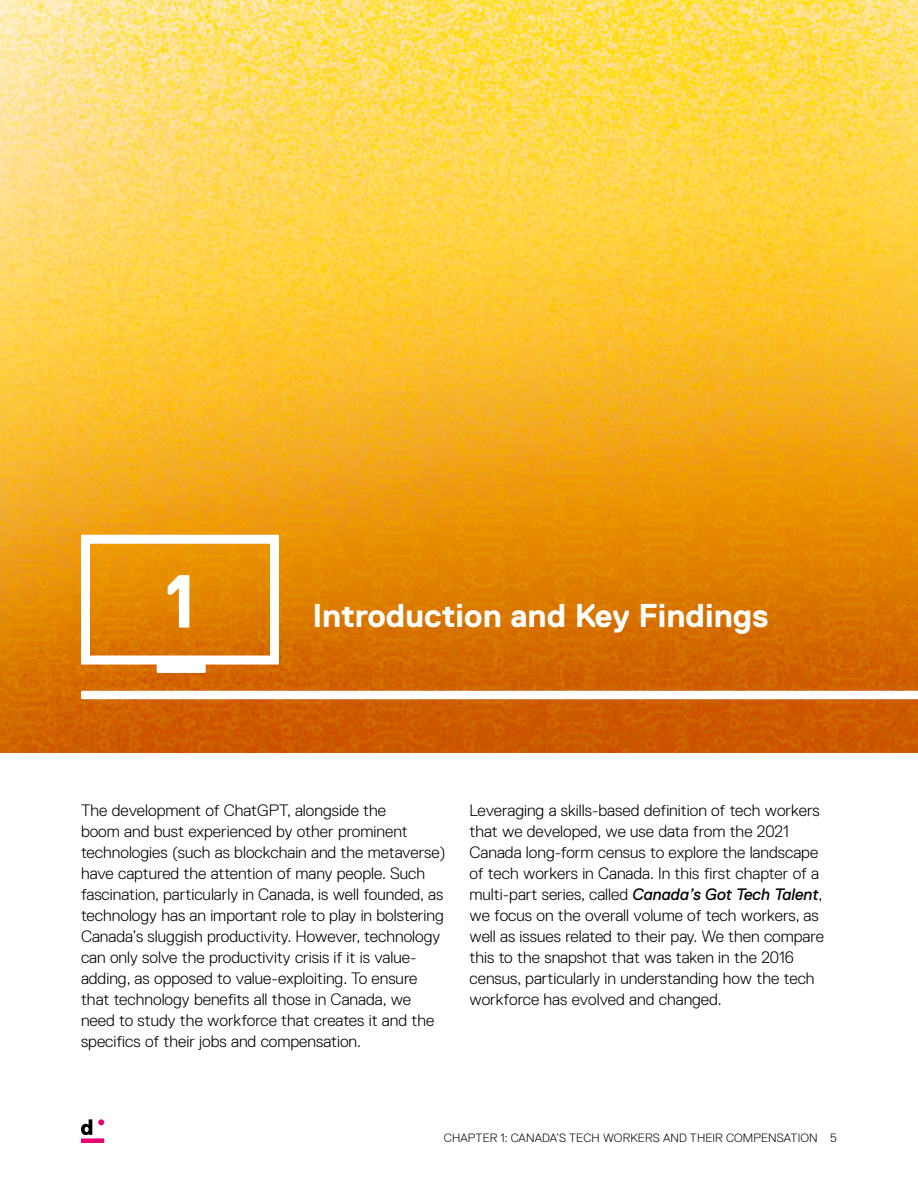
<style>
.page{position:relative;width:918px;height:1188px;background:#fff}
.page>*{position:absolute;margin:0;border:0;box-sizing:border-box;transform-origin:0 0}
.Chapter_Number{font:700 75px "Replica Std";color:#fff}
.Heading_1{font:700 33px "Replica Std";color:#fff}
.Body_copy{font:300 16.5px/21px "Replica Std";color:#000}
.t1{font:300 12px "Replica Std";letter-spacing:.01em;color:#000}
.s1{font-weight:400;font-style:italic}
</style>
<div class="page">
<img style="left:0;top:0;width:918px;height:753px">
<svg style="left:81px;top:691px;width:837px;height:8px"></svg>
<svg style="left:81px;top:1119px;width:23px;height:24px"></svg>
<div style="left:81px;top:535px;width:198px;height:130px;border:9px solid #fff"></div>
<svg style="left:157px;top:664px;width:49px;height:9px"></svg>
<p class="Chapter_Number" style="left:165px;top:560px;width:32px">1</p>
<h1 class="Heading_1" style="left:312px;top:597px;width:458px">Introduction and Key Findings</h1>
<p class="Body_copy" style="left:81px;top:800px;width:366px">The development of ChatGPT, alongside the<br>boom and bust experienced by other prominent technologies (such as blockchain and the metaverse) have captured the attention of many people. Such fascination, particularly in Canada, is well founded, as technology has an important role to play in bolstering Canada’s sluggish productivity. However, technology can only solve the productivity crisis if it is value&shy;adding, as opposed to value-exploiting. To ensure that technology benefits all those in Canada, we need to study the workforce that creates it and the specifics of their jobs and compensation.</p>
<p class="Body_copy" style="left:470px;top:800px;width:356px">Leveraging a skills-based definition of tech workers that we developed, we use data from the 2021<br>Canada long-form census to explore the landscape of tech workers in Canada. In this first chapter of a multi-part series, called <span class="s1">Canada’s Got Tech Talent</span>, we focus on the overall volume of tech workers, as well as issues related to their pay. We then compare this to the snapshot that was taken in the 2016 census, particularly in understanding how the tech workforce has evolved and changed.</p>
<p class="t1" style="left:444px;top:1131px;width:395px">CHAPTER 1: CANADA’S TECH WORKERS AND THEIR COMPENSATION 5</p>
</div>
